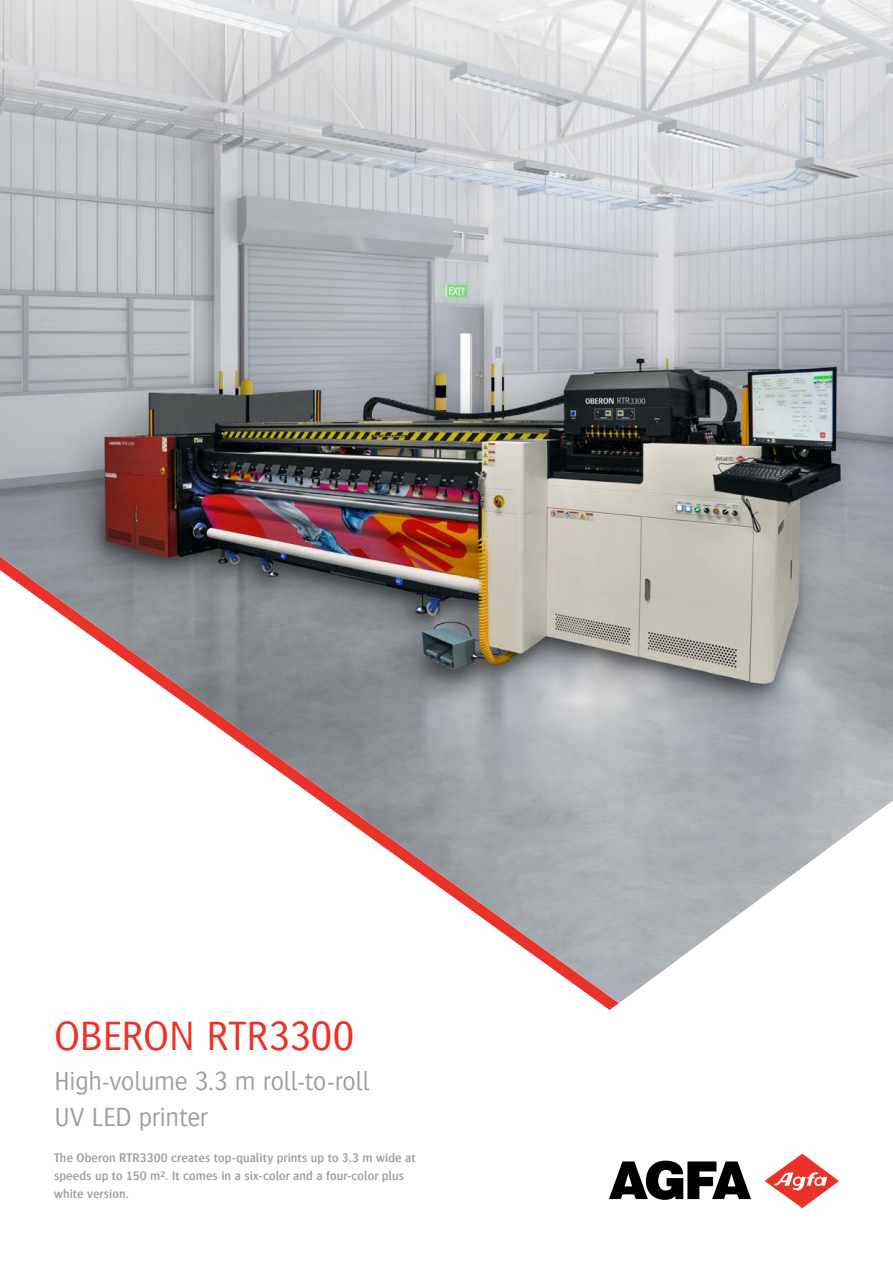
<style>
.page{position:relative;width:893px;height:1263px;background:#fff}
.page>*{position:absolute;margin:0;border:0;box-sizing:border-box;transform-origin:0 0}
.t1{font:300 42px "Bosis For Agfa";letter-spacing:-.01em;color:#ee3124}
.t2{font:300 27px/36px "Bosis For Agfa";letter-spacing:-.01em;color:#9d9fa2}
.t3{font:600 12.75px/18px "Bosis For Agfa";letter-spacing:.005em;color:#9d9fa2}
</style>
<div class="page">
<svg style="left:609px;top:1160px;width:142px;height:40px"></svg>
<svg style="left:764px;top:1154px;width:75px;height:54px"></svg>
<img style="left:0;top:0;width:893px;height:1003px">
<h1 class="t1" style="left:54px;top:1014px;width:302px">OBERON RTR3300</h1>
<h2 class="t2" style="left:54px;top:1063px;width:317px">High-volume 3.3 m roll-to-roll<br>UV LED printer</h2>
<p class="t3" style="left:54px;top:1148px;width:363px">The Oberon RTR3300 creates top-quality prints up to 3.3 m wide at speeds up to 150 m². It comes in a six-color and a four-color plus white version.</p>
</div>
